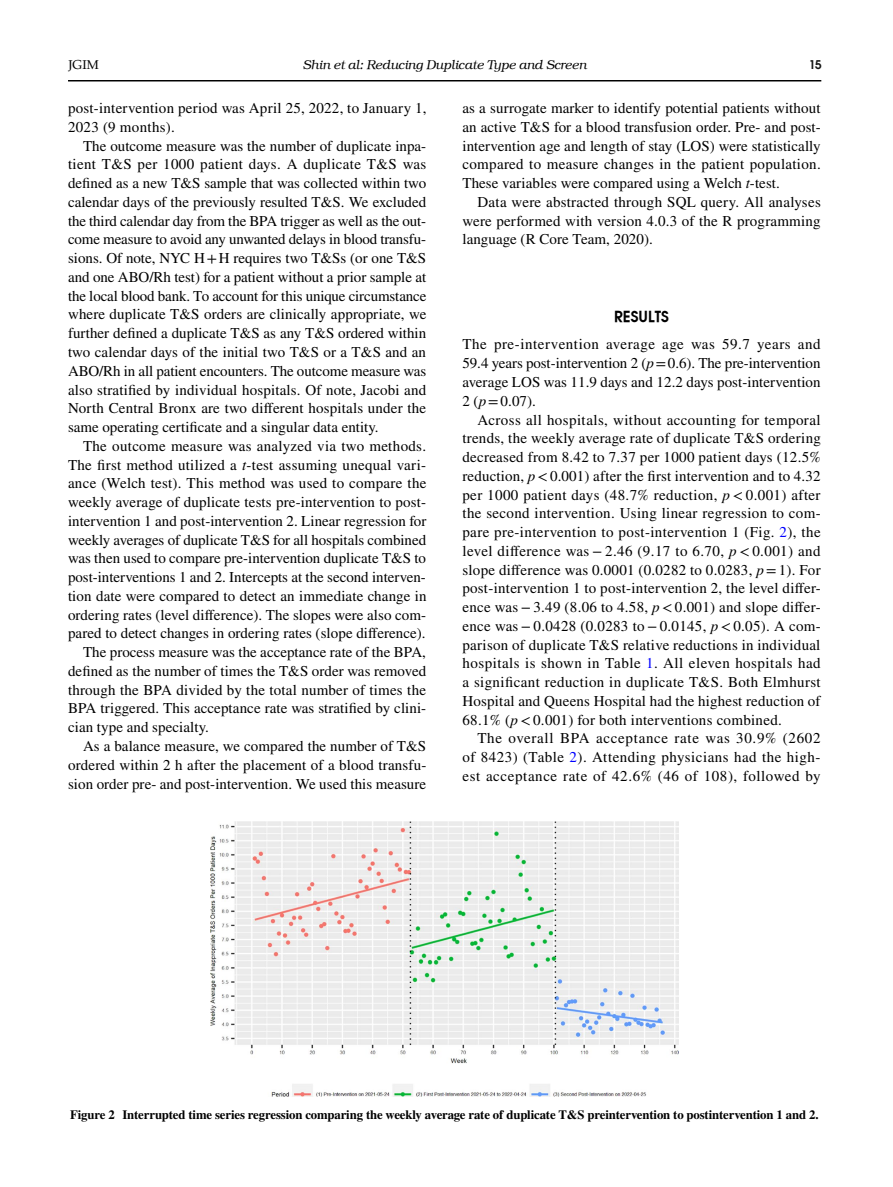
<style>
.page{position:relative;width:893px;height:1187px;background:#fff}
.page>*{position:absolute;margin:0;border:0;box-sizing:border-box;transform-origin:0 0}
.t1{font:15px/18.8px "STIX";letter-spacing:.005em;color:#000;text-align:justify}
.t2{font:15px "Avant Garde Unic Demi";color:#000}
.t3{font:700 12.75px "STIX";letter-spacing:-.01em;color:#000}
.t4{font:12.75px "Bookman Unic Light Italic 3";color:#000}
.t5{font:12.75px "Palatino Unic 2";color:#000}
.t6{font:12px "Adv TT2032 def 7.B";color:#131413}
.s1{font-style:italic}
.s2{color:#00f}
</style>
<div class="page">
<hr style="left:68px;top:80px;width:753px;height:1px;background:#000">
<img style="left:211px;top:821px;width:467px;height:275px">
<p class="t5" style="left:68px;top:55px;width:32px">JGIM</p>
<p class="t4" style="left:303px;top:55px;width:285px">Shin et al: Reducing Duplicate Type and Screen</p>
<p class="t1" style="left:68px;top:100px;width:360px">post-intervention period was April 25, 2022, to January 1,<br>2023 (9 months).</p>
<p class="t1" style="left:68px;top:137px;width:360px;text-indent:15px">The outcome measure was the number of duplicate inpa&shy;tient T&amp;S per 1000 patient days. A duplicate T&amp;S was defined as a new T&amp;S sample that was collected within two calendar days of the previously resulted T&amp;S. We excluded the third calendar day from the BPA trigger as well as the out&shy;come measure to avoid any unwanted delays in blood transfu&shy;sions. Of note, NYC H+H requires two T&amp;Ss (or one T&amp;S and one ABO/Rh test) for a patient without a prior sample at the local blood bank. To account for this unique circumstance where duplicate T&amp;S orders are clinically appropriate, we further defined a duplicate T&amp;S as any T&amp;S ordered within two calendar days of the initial two T&amp;S or a T&amp;S and an ABO/Rh in all patient encounters. The outcome measure was also stratified by individual hospitals. Of note, Jacobi and North Central Bronx are two different hospitals under the same operating certificate and a singular data entity.</p>
<p class="t1" style="left:83px;top:437px;width:345px">The outcome measure was analyzed via two methods.</p>
<p class="t1" style="left:68px;top:456px;width:360px">The first method utilized a <span class="s1">t</span>-test assuming unequal vari-</p>
<p class="t1" style="left:68px;top:475px;width:360px">ance (Welch test). This method was used to compare the</p>
<p class="t1" style="left:68px;top:493px;width:360px">weekly average of duplicate tests pre-intervention to post-</p>
<p class="t1" style="left:68px;top:512px;width:360px">intervention 1 and post-intervention 2. Linear regression for</p>
<p class="t1" style="left:68px;top:531px;width:360px">weekly averages of duplicate T&amp;S for all hospitals combined</p>
<p class="t1" style="left:68px;top:550px;width:360px">was then used to compare pre-intervention duplicate T&amp;S to</p>
<p class="t1" style="left:68px;top:568px;width:359px">post-interventions 1 and 2. Intercepts at the second interven-</p>
<p class="t1" style="left:68px;top:587px;width:360px">tion date were compared to detect an immediate change in</p>
<p class="t1" style="left:68px;top:606px;width:360px">ordering rates (level difference). The slopes were also com-</p>
<p class="t1" style="left:68px;top:625px;width:359px">pared to detect changes in ordering rates (slope difference).</p>
<p class="t1" style="left:83px;top:643px;width:344px">The process measure was the acceptance rate of the BPA,</p>
<p class="t1" style="left:68px;top:662px;width:360px">defined as the number of times the T&amp;S order was removed</p>
<p class="t1" style="left:68px;top:681px;width:359px">through the BPA divided by the total number of times the</p>
<p class="t1" style="left:68px;top:700px;width:360px">BPA triggered. This acceptance rate was stratified by clini-</p>
<p class="t1" style="left:68px;top:718px;width:142px">cian type and specialty.</p>
<p class="t1" style="left:83px;top:737px;width:345px">As a balance measure, we compared the number of T&amp;S</p>
<p class="t1" style="left:68px;top:756px;width:360px">ordered within 2 h after the placement of a blood transfu-</p>
<p class="t1" style="left:68px;top:775px;width:360px">sion order pre- and post-intervention. We used this measure</p>
<p class="t6" style="left:809px;top:60px;width:14px">15</p>
<p class="t1" style="left:462px;top:100px;width:360px">as a surrogate marker to identify potential patients without an active T&amp;S for a blood transfusion order. Pre- and post&shy;intervention age and length of stay (LOS) were statistically compared to measure changes in the patient population.<br>These variables were compared using a Welch <span class="s1">t</span>-test.</p>
<p class="t1" style="left:462px;top:193px;width:360px;text-indent:15px">Data were abstracted through SQL query. All analyses were performed with version 4.0.3 of the R programming language (R Core Team, 2020).</p>
<p class="t2" style="left:614px;top:306px;width:56px">RESULTS</p>
<p class="t1" style="left:462px;top:336px;width:360px">The pre-intervention average age was 59.7 years and 59.4 years post-intervention 2 (<span class="s1">p</span>=0.6). The pre-intervention average LOS was 11.9 days and 12.2 days post-intervention 2 (<span class="s1">p</span>=0.07).</p>
<p class="t1" style="left:462px;top:411px;width:360px;text-indent:15px">Across all hospitals, without accounting for temporal trends, the weekly average rate of duplicate T&amp;S ordering decreased from 8.42 to 7.37 per 1000 patient days (12.5% reduction, <span class="s1">p</span>&lt;0.001) after the first intervention and to 4.32 per 1000 patient days (48.7% reduction, <span class="s1">p</span> &lt; 0.001) after the second intervention. Using linear regression to com&shy;pare pre-intervention to post-intervention 1 (Fig. <span class="s2">2</span>), the level difference was − 2.46 (9.17 to 6.70, <span class="s1">p</span> &lt; 0.001) and slope difference was 0.0001 (0.0282 to 0.0283, <span class="s1">p</span>=1). For post-intervention 1 to post-intervention 2, the level differ&shy;ence was−3.49 (8.06 to 4.58, <span class="s1">p</span>&lt;0.001) and slope differ&shy;ence was−0.0428 (0.0283 to−0.0145, <span class="s1">p</span>&lt;0.05). A com&shy;parison of duplicate T&amp;S relative reductions in individual hospitals is shown in Table <span class="s2">1</span>. All eleven hospitals had a significant reduction in duplicate T&amp;S. Both Elmhurst Hospital and Queens Hospital had the highest reduction of 68.1% (<span class="s1">p</span>&lt;0.001) for both interventions combined.</p>
<p class="t1" style="left:462px;top:730px;width:360px;text-indent:15px">The overall BPA acceptance rate was 30.9% (2602 of 8423) (Table <span class="s2">2</span>). Attending physicians had the high&shy;est acceptance rate of 42.6% (46 of 108), followed by</p>
<p class="t3" style="left:70px;top:1106px;width:750px">Figure 2 Interrupted time series regression comparing the weekly average rate of duplicate T&amp;S preintervention to postintervention 1 and 2.</p>
</div>
